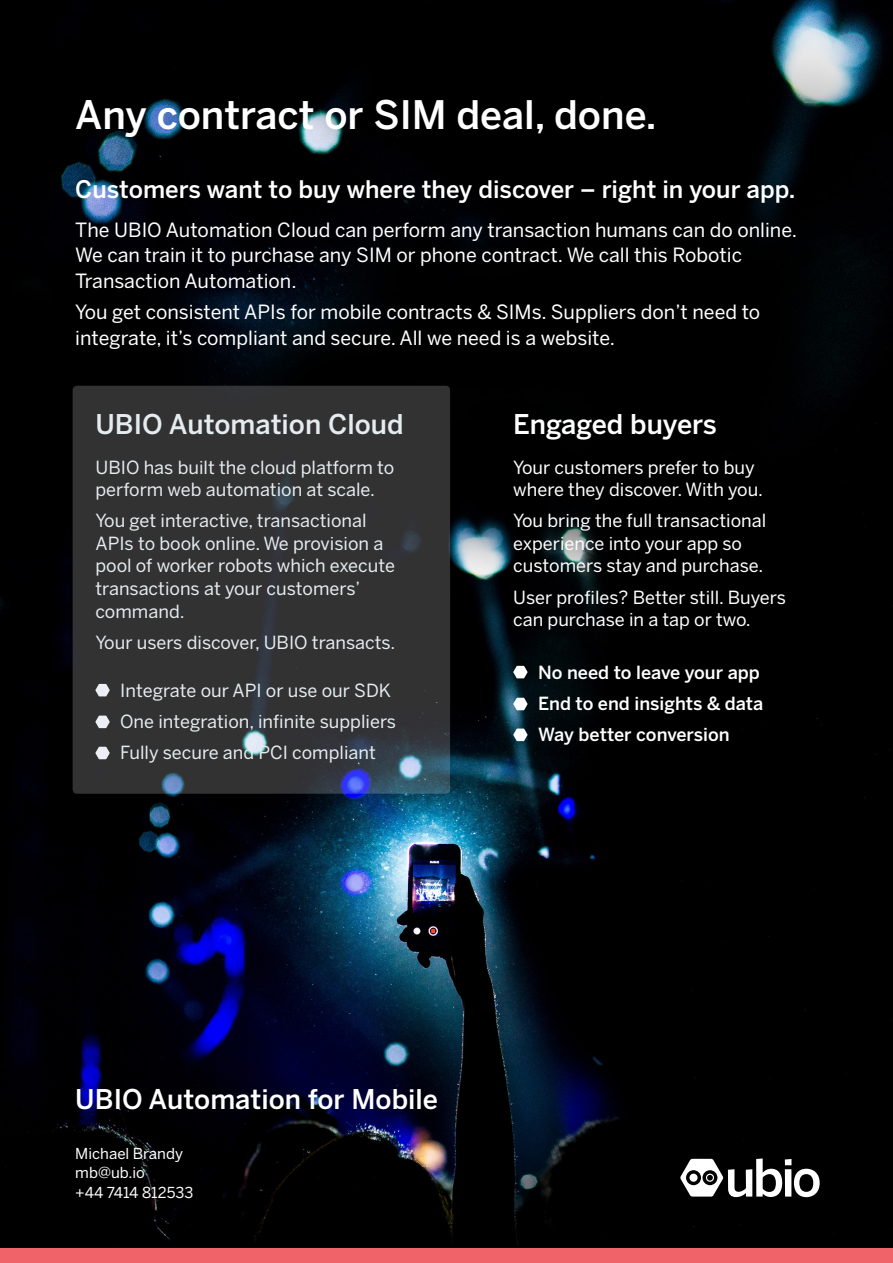
<style>
.page{position:relative;width:893px;height:1263px;background:#fff}
.page>*{position:absolute;margin:0;border:0;box-sizing:border-box;transform-origin:0 0}
.t1{font:500 39px "Benton Sans";color:#fff}
.t2{font:500 27px "Benton Sans";color:#fff}
.t3{font:500 27px "Benton Sans";color:#e5ecef}
.t4{font:500 24px "Benton Sans";color:#fff}
.t5{font:19.5px/25.5px "Benton Sans";color:#fff}
.t6{font:18px/22.5px "Benton Sans";color:#e5ecef}
.t7{font:18px/22.5px "Benton Sans";color:#fff}
.t8{font:500 18px "Benton Sans";color:#fff}
.t9{font:15px/19.5px "Benton Sans";color:#fff}
</style>
<div class="page">
<img style="left:0;top:0;width:893px;height:1248px">
<div style="left:73px;top:386px;width:377px;height:408px;background:#323232;border-radius:4px"></div>
<svg style="left:95px;top:684px;width:15px;height:12px"></svg>
<svg style="left:95px;top:716px;width:15px;height:12px"></svg>
<svg style="left:95px;top:747px;width:15px;height:12px"></svg>
<svg style="left:513px;top:666px;width:15px;height:12px"></svg>
<svg style="left:513px;top:698px;width:15px;height:12px"></svg>
<svg style="left:513px;top:728px;width:15px;height:13px"></svg>
<div style="left:0;top:1248px;width:893px;height:15px;background:#f06368"></div>
<svg style="left:680px;top:1158px;width:140px;height:39px"></svg>
<p class="t1" style="left:75px;top:91px;width:583px">Any contract or SIM deal, done.</p>
<p class="t4" style="left:75px;top:175px;width:722px">Customers want to buy where they discover – right in your app.</p>
<p class="t5" style="left:75px;top:216px;width:723px">The UBIO Automation Cloud can perform any transaction humans can do online.<br>We can train it to purchase any SIM or phone contract. We call this Robotic<br>Transaction Automation.</p>
<p class="t5" style="left:75px;top:299px;width:686px">You get consistent APIs for mobile contracts &amp; SIMs. Suppliers don’t need to integrate, it’s compliant and secure. All we need is a website.</p>
<p class="t3" style="left:95px;top:408px;width:310px">UBIO Automation Cloud</p>
<p class="t2" style="left:513px;top:408px;width:205px">Engaged buyers</p>
<p class="t6" style="left:95px;top:456px;width:300px">UBIO has built the cloud platform to perform web automation at scale.</p>
<p class="t6" style="left:95px;top:509px;width:301px">You get interactive, transactional<br>APIs to book online. We provision a pool of worker robots which execute transactions at your customers’ command.</p>
<p class="t6" style="left:95px;top:630px;width:301px">Your users discover, UBIO transacts.</p>
<p class="t6" style="left:120px;top:679px;width:272px">Integrate our API or use our SDK</p>
<p class="t6" style="left:120px;top:710px;width:277px">One integration, infinite suppliers</p>
<p class="t6" style="left:120px;top:741px;width:257px">Fully secure and PCI compliant</p>
<p class="t7" style="left:513px;top:456px;width:251px">Your customers prefer to buy where they discover. With you.</p>
<p class="t7" style="left:513px;top:509px;width:254px">You bring the full transactional experience into your app so customers stay and purchase.</p>
<p class="t7" style="left:513px;top:585px;width:274px">User profiles? Better still. Buyers can purchase in a tap or two.</p>
<p class="t8" style="left:538px;top:662px;width:223px">No need to leave your app</p>
<p class="t8" style="left:538px;top:693px;width:227px">End to end insights &amp; data</p>
<p class="t8" style="left:538px;top:724px;width:193px">Way better conversion</p>
<p class="t2" style="left:75px;top:1083px;width:364px">UBIO Automation for Mobile</p>
<p class="t9" style="left:75px;top:1143px;width:120px">Michael Brandy mb@ub.io<br>+44 7414 812533</p>
</div>
